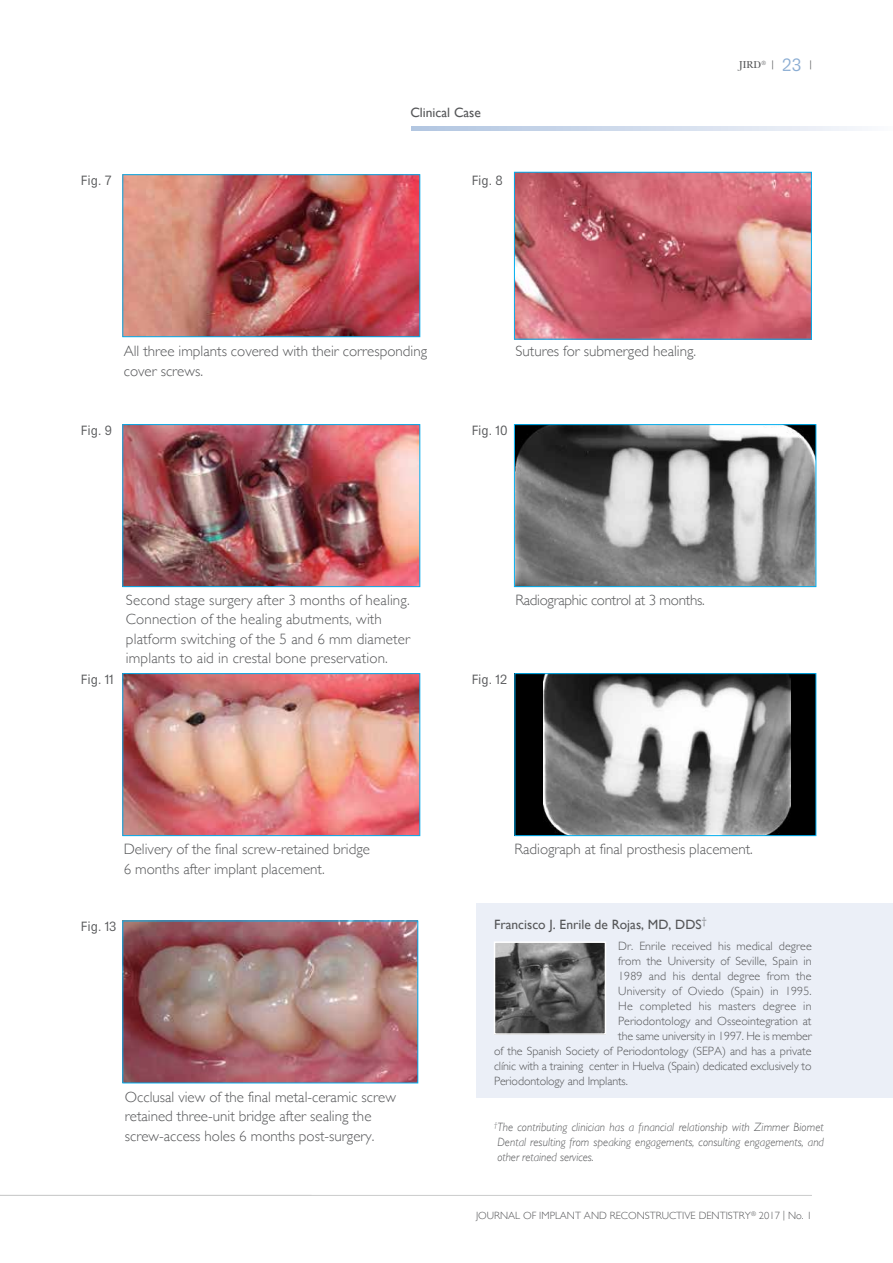
<style>
.page{position:relative;width:893px;height:1263px;background:#fff}
.page>*{position:absolute;margin:0;border:0;box-sizing:border-box;transform-origin:0 0}
.t1{font:300 15px/19.5px "Gill Sans";color:#565759}
.t2{font:300 15px "Gill Sans";letter-spacing:-.02em;color:#565759}
.t3{font:13.5px "Gill Sans";color:#565759}
.t4{font:300 13.5px "Brown";color:#565759}
.t5{font:300 12px "Gill Sans";color:#565759}
.t6{font:italic 300 12px/15px "Gill Sans";letter-spacing:.005em;color:#565759;text-align:justify;scale:.95 1}
.t7{font:300 10.5px "Gill Sans";color:#565759}
.t8{font:10.5px "New Baskerville";color:#565759}
.s1{font-family:"Brown";font-weight:300}
.s2{font-family:"Brown";font-weight:300;font-size:18px;color:#8badd3}
</style>
<div class="page">
<hr style="left:0;top:1195px;width:812px;height:1px;background:#cccdcd">
<img style="left:516px;top:174px;width:294px;height:164px">
<div style="left:514px;top:172px;width:298px;height:168px;border:1px solid #00aeef"></div>
<img style="left:124px;top:176px;width:294px;height:159px">
<div style="left:122px;top:174px;width:298px;height:163px;border:1px solid #00aeef"></div>
<img style="left:124px;top:426px;width:294px;height:159px">
<div style="left:122px;top:424px;width:298px;height:163px;border:1px solid #00aeef"></div>
<img style="left:516px;top:426px;width:298px;height:159px">
<div style="left:514px;top:424px;width:302px;height:163px;border:1px solid #00aeef"></div>
<img style="left:124px;top:675px;width:294px;height:159px">
<div style="left:122px;top:673px;width:298px;height:163px;border:1px solid #00aeef"></div>
<img style="left:124px;top:922px;width:292px;height:159px">
<div style="left:476px;top:903px;width:417px;height:195px;background:#ebeff7"></div>
<img style="left:497px;top:944px;width:106px;height:88px">
<div style="left:494px;top:941px;width:112px;height:94px;border:2px solid #fff"></div>
<svg style="left:411px;top:126px;width:451px;height:4px;background:#d1dcec"></svg>
<div style="left:514px;top:674px;width:302px;height:162px;background:#000"></div>
<img style="left:544px;top:675px;width:247px;height:159px">
<div style="left:514px;top:673px;width:302px;height:163px;border:1px solid #00aeef"></div>
<p class="t3" style="left:410px;top:105px;width:72px">Clinical Case</p>
<p class="t4" style="left:81px;top:173px;width:32px">Fig. 7</p>
<p class="t4" style="left:472px;top:173px;width:33px">Fig. 8</p>
<p class="t8" style="left:739px;top:59px;width:74px">JIRD<sup>®</sup> <span class="s1">|</span> <span class="s2">23</span> <span class="s1">|</span></p>
<p class="t1" style="left:124px;top:341px;width:305px">All three implants covered with their corresponding cover screws.</p>
<p class="t1" style="left:515px;top:341px;width:182px">Sutures for submerged healing.</p>
<p class="t4" style="left:81px;top:423px;width:33px">Fig. 9</p>
<p class="t4" style="left:472px;top:423px;width:37px">Fig. 10</p>
<p class="t4" style="left:81px;top:672px;width:34px">Fig. 11</p>
<p class="t1" style="left:126px;top:589px;width:286px">Second stage surgery after 3 months of healing.<br>Connection of the healing abutments, with platform switching of the 5 and 6 mm diameter implants to aid in crestal bone preservation.</p>
<p class="t2" style="left:515px;top:588px;width:191px">Radiographic control at 3 months.</p>
<p class="t4" style="left:472px;top:672px;width:37px">Fig. 12</p>
<p class="t1" style="left:124px;top:839px;width:248px">Delivery of the final screw-retained bridge</p>
<p class="t1" style="left:514px;top:839px;width:240px">Radiograph at final prosthesis placement.</p>
<p class="t1" style="left:124px;top:858px;width:203px">6 months after implant placement.</p>
<p class="t4" style="left:81px;top:919px;width:37px">Fig. 13</p>
<p class="t1" style="left:125px;top:1086px;width:273px">Occlusal view of the final metal-ceramic screw retained three-unit bridge after sealing the screw-access holes 6 months post-surgery.</p>
<p class="t3" style="left:494px;top:917px;width:214px">Francisco J. Enrile de Rojas, MD, DDS<sup>†</sup></p>
<p class="t5" style="left:618px;top:936px;width:195px">Dr. Enrile received his medical degree</p>
<p class="t5" style="left:618px;top:951px;width:195px">from the University of Seville, Spain in</p>
<p class="t5" style="left:618px;top:966px;width:195px">1989 and his dental degree from the</p>
<p class="t5" style="left:618px;top:981px;width:195px">University of Oviedo (Spain) in 1995.</p>
<p class="t5" style="left:618px;top:996px;width:195px">He completed his masters degree in</p>
<p class="t5" style="left:618px;top:1011px;width:195px">Periodontology and Osseointegration at</p>
<p class="t5" style="left:618px;top:1026px;width:195px">the same university in 1997. He is member</p>
<p class="t5" style="left:494px;top:1041px;width:319px">of the Spanish Society of Periodontology (SEPA) and has a private</p>
<p class="t5" style="left:494px;top:1056px;width:319px">clínic with a training center in Huelva (Spain) dedicated exclusively to</p>
<p class="t5" style="left:494px;top:1071px;width:135px">Periodontology and Implants.</p>
<p class="t6" style="left:494px;top:1119px;width:349px"><sup>†</sup>The contributing clinician has a financial relationship with Zimmer Biomet Dental resulting from speaking engagements, consulting engagements, and other retained services.</p>
<p class="t7" style="left:476px;top:1207px;width:337px">JOURNAL OF IMPLANT AND RECONSTRUCTIVE DENTISTRY<sup>®</sup> 2017 | No. 1</p>
</div>
